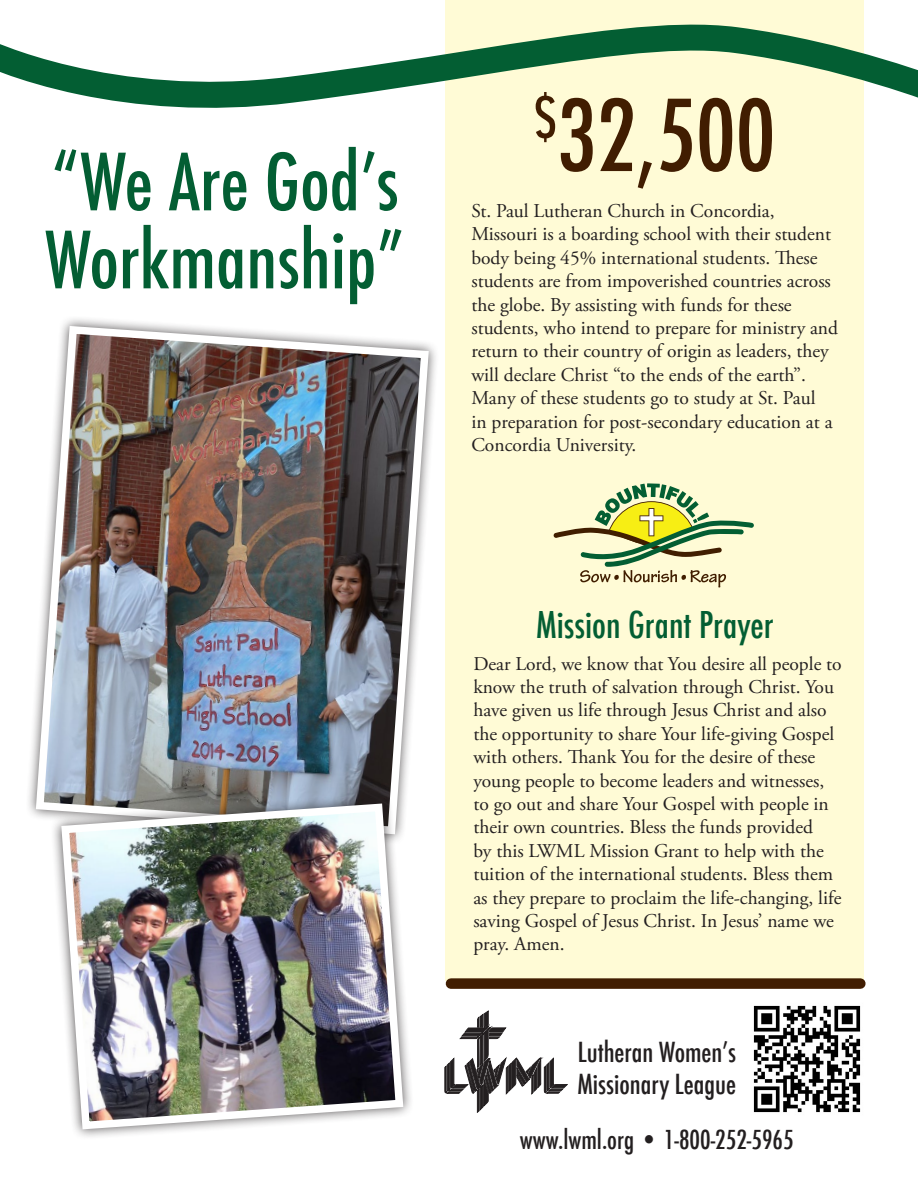
<style>
.page{position:relative;width:918px;height:1188px;background:#fff}
.page>*{position:absolute;margin:0;border:0;box-sizing:border-box;transform-origin:0 0}
.t1{font:500 condensed 96px "Futura";color:#411d01}
.t2{font:500 condensed 76.5px/78px "Futura";color:#035e33}
.t3{font:500 condensed 36px "Futura";color:#035e33}
.t4{font:500 condensed 27px "Futura";color:#231f20}
.t5{font:500 condensed 25.5px "Futura";color:#231f20}
.t6{font:19.5px/23.4px "Adobe Garamond Pro";color:#231f20}
</style>
<div class="page">
<div style="left:446px;top:0;width:418px;height:981px;background:#fffbd6"></div>
<svg style="left:0;top:19px;width:918px;height:94px"></svg>
<svg style="left:553px;top:483px;width:201px;height:104px"></svg>
<div style="left:451px;top:978px;width:409px;height:11px;background:#411d01"></div>
<img style="left:753px;top:1005px;width:108px;height:108px">
<svg style="left:445px;top:1011px;width:122px;height:101px"></svg>
<img style="left:32px;top:322px;width:401px;height:496px">
<div style="left:51px;top:793px;width:363px;height:347px;background:#231f20;opacity:.75"></div>
<img style="left:57px;top:800px;width:350px;height:333px">
<p class="t2" style="left:45px;top:143px;width:361px">“We Are God’s<br>Workmanship”</p>
<p class="t1" style="left:534px;top:74px;width:243px"><sup>$</sup>32,500</p>
<p class="t6" style="left:471px;top:200px;width:368px">St. Paul Lutheran Church in Concordia, Missouri is a boarding school with their student body being 45% international students. These students are from impoverished countries across the globe. By assisting with funds for these students, who intend to prepare for ministry and return to their country of origin as leaders, they will declare Christ “to the ends of the earth”.<br>Many of these students go to study at St. Paul<br>in preparation for post-secondary education at a Concordia University.</p>
<p class="t3" style="left:536px;top:601px;width:239px">Mission Grant Prayer</p>
<p class="t6" style="left:473px;top:652px;width:370px">Dear Lord, we know that You desire all people to know the truth of salvation through Christ. You have given us life through Jesus Christ and also the opportunity to share Your life-giving Gospel with others. Thank You for the desire of these young people to become leaders and witnesses, to go out and share Your Gospel with people in their own countries. Bless the funds provided<br>by this LWML Mission Grant to help with the tuition of the international students. Bless them as they prepare to proclaim the life-changing, life saving Gospel of Jesus Christ. In Jesus’ name we pray. Amen.</p>
<p class="t4" style="left:578px;top:1035px;width:160px">Lutheran Women’s</p>
<p class="t4" style="left:578px;top:1067px;width:160px">Missionary League</p>
<p class="t5" style="left:520px;top:1123px;width:275px">www.lwml.org • 1-800-252-5965</p>
</div>
